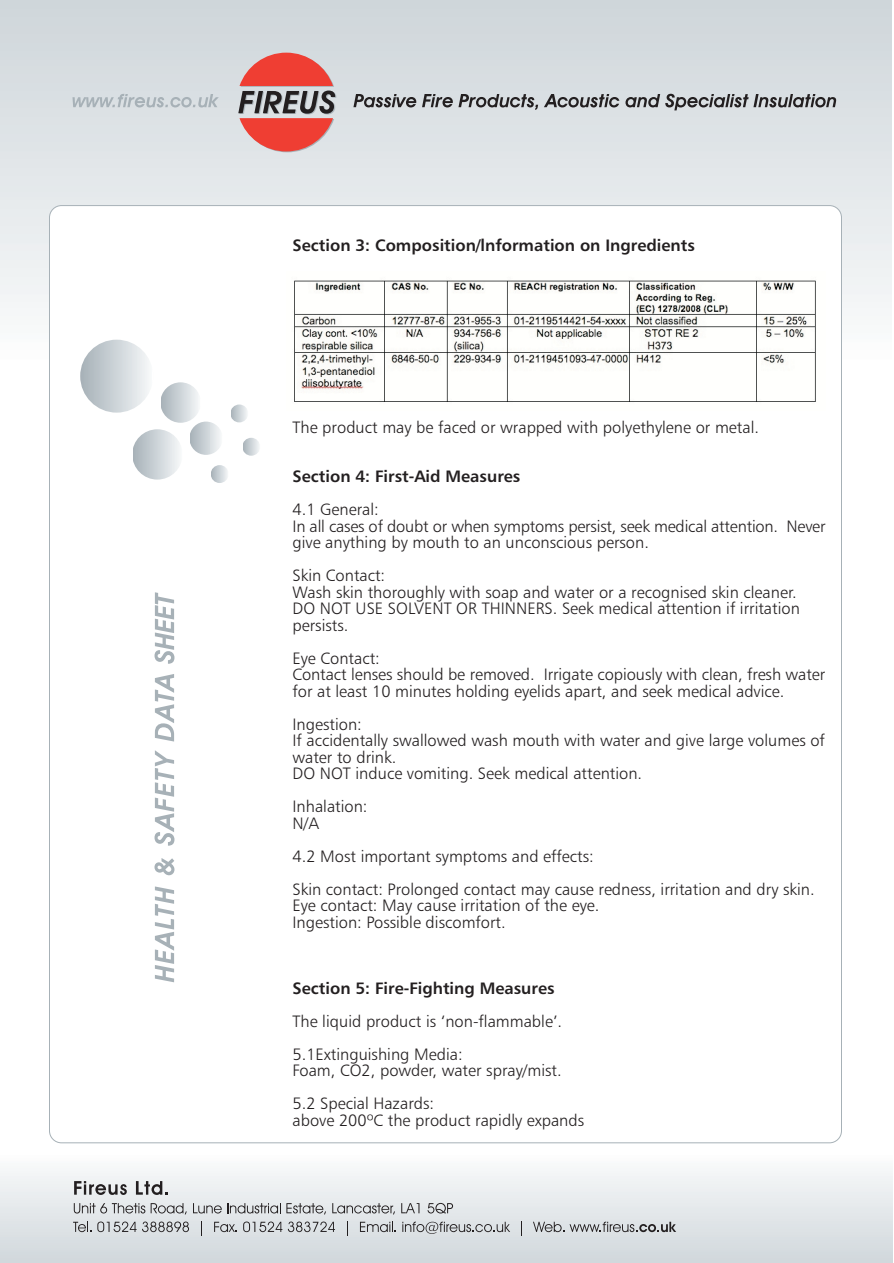
<style>
.page{position:relative;width:894px;height:1263px;background:#fff}
.page>*{position:absolute;margin:0;border:0;box-sizing:border-box;transform-origin:0 0}
.t1{font:italic 600 31.2px "Avant Garde IT Cby BT";letter-spacing:.02em;color:#a7b1b7}
.t2{font:16.5px/16.5px "Humanist 777 BT Light B";color:#231f20}
.t3{font:16.5px/33px "Humanist 777 BT Bold B";color:#231f20}
.s1{font-family:"Humanist 777 BT Light B"}
.s2{font-family:"Humanist 777 BT Bold B"}
</style>
<div class="page">
<div style="left:0;top:1154px;width:893px;height:109px;background:linear-gradient(to bottom,#fbfcfc,#d0d7db)"></div>
<div style="left:0;top:0;width:892px;height:361px;background:linear-gradient(to bottom,#ced5d9,#fbfcfc)"></div>
<div style="left:0;top:360px;width:892px;height:65px;background:#fff"></div>
<svg style="left:238px;top:53px;width:97px;height:99px;background:#ce7c79"></svg>
<svg style="left:353px;top:94px;width:63px;height:13px"></svg>
<svg style="left:422px;top:94px;width:116px;height:16px;background:#9ea0a3"></svg>
<svg style="left:544px;top:94px;width:75px;height:13px"></svg>
<svg style="left:626px;top:94px;width:210px;height:16px;background:#9c9ea0"></svg>
<svg style="left:72px;top:94px;width:147px;height:13px;background:#c6ced2"></svg>
<svg style="left:73px;top:1222px;width:18px;height:10px"></svg>
<svg style="left:97px;top:1222px;width:92px;height:10px"></svg>
<svg style="left:201px;top:1221px;width:1px;height:14px"></svg>
<svg style="left:214px;top:1222px;width:23px;height:10px"></svg>
<svg style="left:243px;top:1222px;width:39px;height:10px"></svg>
<svg style="left:288px;top:1222px;width:47px;height:10px"></svg>
<svg style="left:347px;top:1221px;width:1px;height:14px"></svg>
<svg style="left:360px;top:1222px;width:36px;height:10px"></svg>
<svg style="left:402px;top:1222px;width:108px;height:12px"></svg>
<svg style="left:521px;top:1221px;width:1px;height:14px"></svg>
<svg style="left:533px;top:1222px;width:31px;height:10px"></svg>
<svg style="left:570px;top:1222px;width:106px;height:10px"></svg>
<svg style="left:74px;top:1203px;width:71px;height:11px"></svg>
<svg style="left:151px;top:1203px;width:36px;height:11px"></svg>
<svg style="left:193px;top:1203px;width:133px;height:11px"></svg>
<svg style="left:332px;top:1203px;width:63px;height:11px"></svg>
<svg style="left:401px;top:1203px;width:19px;height:10px"></svg>
<svg style="left:428px;top:1203px;width:25px;height:11px"></svg>
<svg style="left:74px;top:1181px;width:53px;height:14px"></svg>
<svg style="left:136px;top:1181px;width:32px;height:14px"></svg>
<div style="left:49px;top:205px;width:793px;height:938px;background:#fff;border:1px solid #a7b1b7;border-radius:12px"></div>
<div style="left:80px;top:340px;width:73px;height:73px;background:linear-gradient(to right,#a6b1b8,#f7f9fa);border-radius:50%"></div>
<div style="left:160px;top:382px;width:41px;height:41px;background:linear-gradient(to right,#a8b2b9,#f6f9fa);border-radius:50%"></div>
<hr style="left:200px;top:382px;width:1px;height:41px;background:#fff">
<div style="left:132px;top:429px;width:51px;height:51px;background:linear-gradient(to right,#a9b4bb,#f7f9fa);border-radius:50%"></div>
<hr style="left:182px;top:429px;width:1px;height:51px;background:#fff">
<svg style="left:190px;top:422px;width:31px;height:33px"></svg>
<svg style="left:211px;top:465px;width:18px;height:18px"></svg>
<svg style="left:230px;top:405px;width:18px;height:17px"></svg>
<svg style="left:242px;top:438px;width:18px;height:18px"></svg>
<svg style="left:155px;top:886px;width:19px;height:96px"></svg>
<svg style="left:154px;top:858px;width:20px;height:17px"></svg>
<svg style="left:155px;top:750px;width:19px;height:96px"></svg>
<svg style="left:155px;top:674px;width:19px;height:68px"></svg>
<svg style="left:155px;top:592px;width:19px;height:72px"></svg>
<img style="left:294px;top:280px;width:522px;height:122px">
<p class="t1" style="left:240px;top:91px;width:99px">FIREUS</p>
<p class="t3" style="left:292px;top:230px;width:404px">Section 3: Composition/lnformation on Ingredients</p>
<p class="t2" style="left:292px;top:420px;width:468px">The product may be faced or wrapped with polyethylene or metal.</p>
<p class="t3" style="left:292px;top:461px;width:230px">Section 4: First-Aid Measures<br><span class="s1">4.1 General:</span></p>
<p class="t2" style="left:292px;top:519px;width:535px">In all cases of doubt or when symptoms persist, seek medical attention. Never give anything by mouth to an unconscious person.</p>
<p class="t2" style="left:292px;top:568px;width:509px">Skin Contact:<br>Wash skin thoroughly with soap and water or a recognised skin cleaner.<br>DO NOT USE SOLVENT OR THINNERS. Seek medical attention if irritation persists.</p>
<p class="t2" style="left:292px;top:651px;width:534px">Eye Contact:<br>Contact lenses should be removed. Irrigate copiously with clean, fresh water for at least 10 minutes holding eyelids apart, and seek medical advice.</p>
<p class="t2" style="left:292px;top:717px;width:534px">Ingestion:<br>If accidentally swallowed wash mouth with water and give large volumes of water to drink.<br>DO NOT induce vomiting. Seek medical attention.</p>
<p class="t2" style="left:292px;top:799px;width:77px">Inhalation:<br>N/A</p>
<p class="t2" style="left:292px;top:840px;width:524px;line-height:33px">4.2 Most important symptoms and effects:<br>Skin contact: Prolonged contact may cause redness, irritation and dry skin.</p>
<p class="t2" style="left:292px;top:898px;width:308px">Eye contact: May cause irritation of the eye.<br>Ingestion: Possible discomfort.</p>
<p class="t2" style="left:292px;top:972px;width:271px;line-height:33px"><span class="s2">Section 5: Fire-Fighting Measures<br></span>The liquid product is ‘non-flammable’.<br>5.1Extinguishing Media:</p>
<p class="t2" style="left:292px;top:1055px;width:271px;line-height:33px">Foam, CO2, powder, water spray/mist.<br>5.2 Special Hazards:</p>
<p class="t2" style="left:292px;top:1113px;width:293px">above 200ºC the product rapidly expands</p>
</div>
